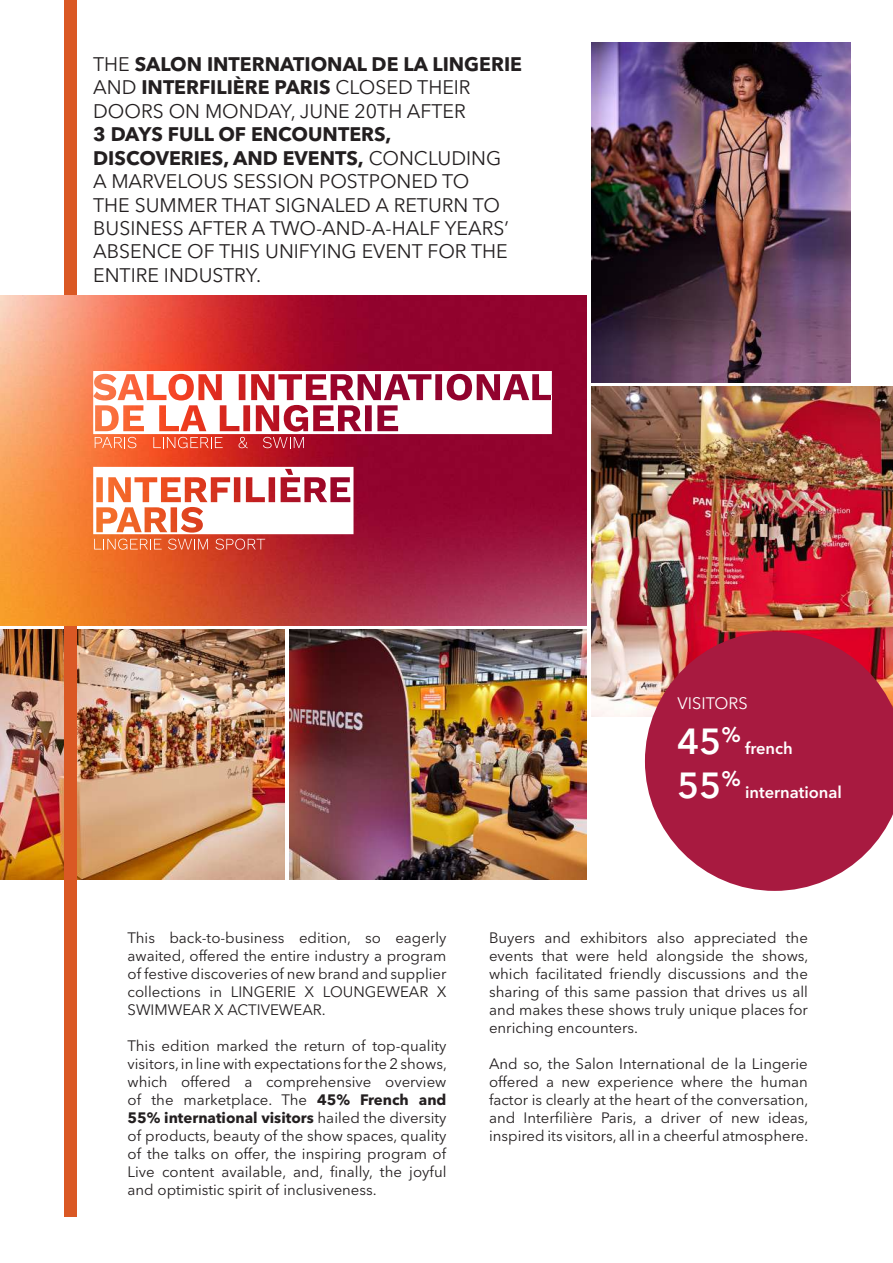
<style>
.page{position:relative;width:893px;height:1263px;background:#fff}
.page>*{position:absolute;margin:0;border:0;box-sizing:border-box;transform-origin:0 0}
.t1{font:600 36px "Avenir Next LT Pro";color:#fff}
.t2{font:19.5px/23.4px "Avenir Next LT Pro";color:#231f20}
.t3{font:700 19.5px/23.4px "Avenir Next LT Pro";color:#231f20}
.t4{font:600 16.5px "Avenir Next LT Pro";color:#fff}
.t5{font:16.5px "Avenir Next LT Pro";color:#fff}
.t6{font:15px/18px "Avenir Next LT Pro";color:#231f20;text-align:justify}
.s1{font-weight:400}
.s2{font-weight:700}
</style>
<div class="page">
<img style="left:0;top:629px;width:285px;height:251px">
<div style="left:64px;top:0;width:13px;height:1216px;background:#da5824"></div>
<img style="left:591px;top:43px;width:259px;height:340px">
<img style="left:289px;top:629px;width:298px;height:251px">
<img style="left:591px;top:387px;width:302px;height:329px">
<svg style="left:645px;top:631px;width:248px;height:260px;background:#b53856"></svg>
<img style="left:0;top:296px;width:587px;height:329px">
<svg style="left:93px;top:371px;width:460px;height:77px"></svg>
<svg style="left:93px;top:467px;width:260px;height:83px"></svg>
<h2 class="t3" style="left:93px;top:52px;width:430px"><span class="s1">THE</span> SALON INTERNATIONAL DE LA LINGERIE<br><span class="s1">AND</span> INTERFILIÈRE PARIS <span class="s1">CLOSED THEIR<br>DOORS ON MONDAY, JUNE 20TH AFTER</span></h2>
<h2 class="t2" style="left:93px;top:123px;width:417px"><span class="s2">3 DAYS FULL OF ENCOUNTERS,<br>DISCOVERIES, AND EVENTS,</span> CONCLUDING<br>A MARVELOUS SESSION POSTPONED TO<br>THE SUMMER THAT SIGNALED A RETURN TO<br>BUSINESS AFTER A TWO-AND-A-HALF YEARS’<br>ABSENCE OF THIS UNIFYING EVENT FOR THE<br>ENTIRE INDUSTRY.</h2>
<p class="t5" style="left:677px;top:693px;width:72px">VISITORS</p>
<h1 class="t1" style="left:677px;top:720px;width:65px">45<sup>%</sup></h1>
<p class="t4" style="left:745px;top:739px;width:49px">french</p>
<h1 class="t1" style="left:677px;top:763px;width:65px">55<sup>%</sup></h1>
<p class="t4" style="left:745px;top:782px;width:98px">international</p>
<p class="t6" style="left:128px;top:928px;width:321px">This back-to-business edition, so eagerly awaited, offered the entire industry a program of festive discoveries of new brand and supplier collections in LINGERIE X LOUNGEWEAR X SWIMWEAR X ACTIVEWEAR.</p>
<p class="t6" style="left:128px;top:1036px;width:321px">This edition marked the return of top-quality visitors, in line with expectations for the 2 shows, which offered a comprehensive overview of the marketplace. The <span class="s2">45% French and 55% international visitors</span> hailed the diversity of products, beauty of the show spaces, quality of the talks on offer, the inspiring program of Live content available, and, finally, the joyful and optimistic spirit of inclusiveness.</p>
<p class="t6" style="left:489px;top:928px;width:321px">Buyers and exhibitors also appreciated the events that were held alongside the shows, which facilitated friendly discussions and the sharing of this same passion that drives us all and makes these shows truly unique places for enriching encounters.</p>
<p class="t6" style="left:489px;top:1054px;width:321px">And so, the Salon International de la Lingerie offered a new experience where the human factor is clearly at the heart of the conversation, and Interfilière Paris, a driver of new ideas, inspired its visitors, all in a cheerful atmosphere.</p>
</div>
